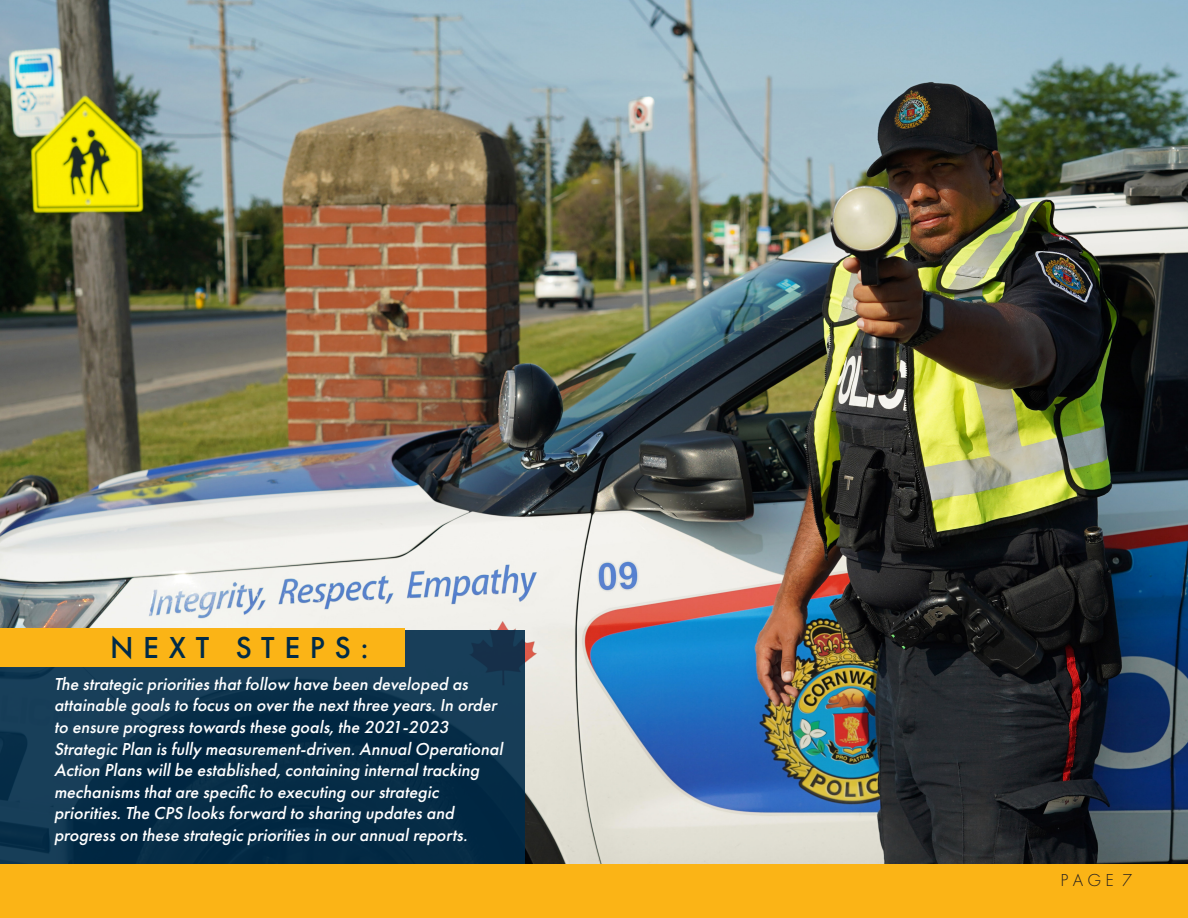
<style>
.page{position:relative;width:1188px;height:918px;background:#fff}
.page>*{position:absolute;margin:0;border:0;box-sizing:border-box;transform-origin:0 0}
.t1{font:500 31.5px "Futura PT";letter-spacing:.31em;color:#002b49}
.t2{font:italic 500 18px/21.6px "Futura PT";color:#fff}
.t3{font:300 18px "Futura PT";color:#231f20}
</style>
<div class="page">
<img style="left:0;top:0;width:1188px;height:864px">
<div style="left:0;top:864px;width:1188px;height:54px;background:#fbb416"></div>
<svg style="left:0;top:630px;width:524px;height:234px;background:#0a304b"></svg>
<div style="left:0;top:628px;width:405px;height:39px;background:#fbb416"></div>
<p class="t1" style="left:110px;top:629px;width:260px">NEXT STEPS:</p>
<p class="t2" style="left:54px;top:673px;width:419px">The strategic priorities thatfollow have been developed as</p>
<p class="t2" style="left:54px;top:695px;width:454px">attainable goals to focus on overthe nextthree years.In order to ensure progress towards these goals,the 2021-2023<br>Strategic Plan is fully measurement-driven.AnnualOperational Action Plans willbe established,containing internaltracking mechanisms thatare specific to executing ourstrategic</p>
<p class="t2" style="left:54px;top:803px;width:405px">priorities.The CPS looks forward to sharing updates and</p>
<p class="t2" style="left:54px;top:824px;width:418px">progress on these strategic priorities in ourannualreports.</p>
<p class="t3" style="left:1061px;top:870px;width:73px">P A G E 7</p>
</div>
